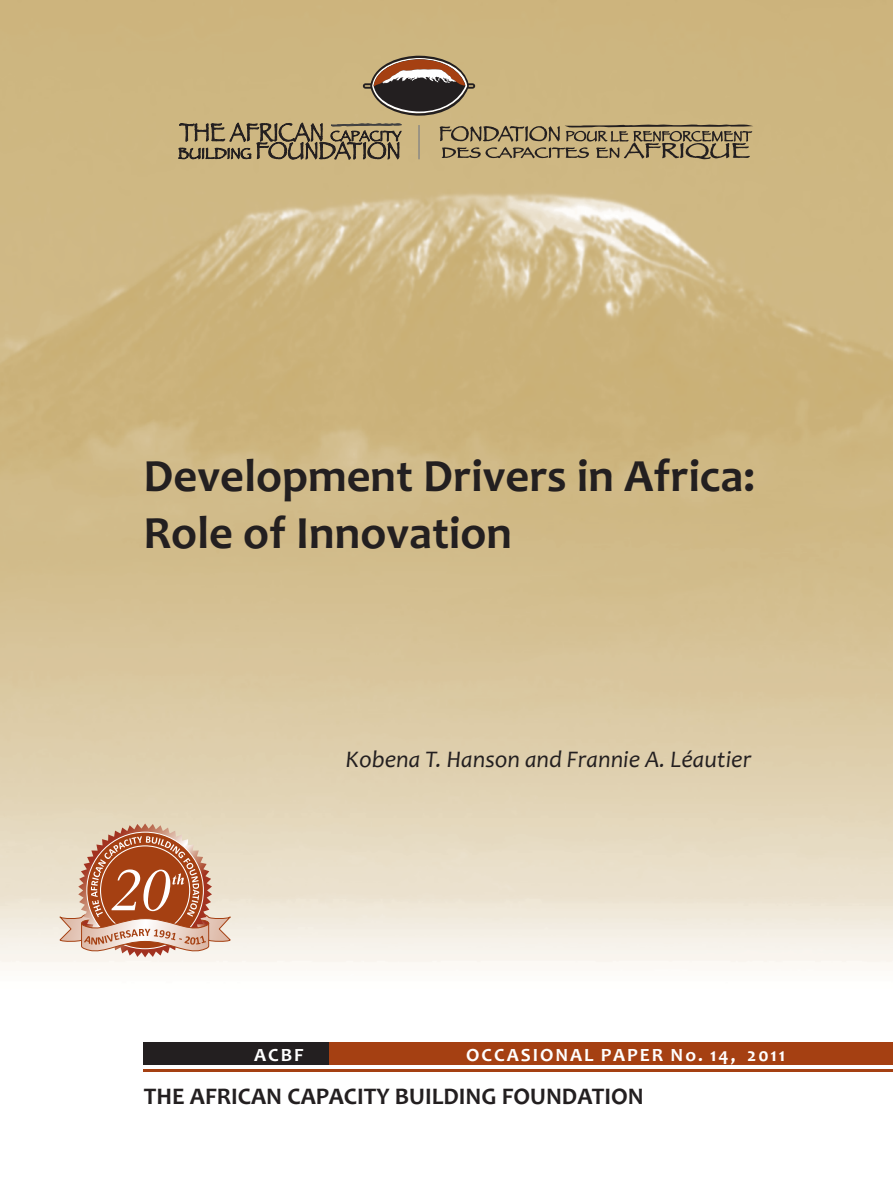
<style>
.page{position:relative;width:893px;height:1190px;background:#fff}
.page>*{position:absolute;margin:0;border:0;box-sizing:border-box;transform-origin:0 0}
.t1{font:700 46.5px/56.8px "Candara";color:#231f20}
.t2{font:700 24px "Candara";color:#231f20}
.t3{font:italic 24px "Candara";color:#231f20}
.t4{font:700 18.9px "Candara";letter-spacing:.1em;color:#fff}
</style>
<div class="page">
<img style="left:0;top:0;width:892px;height:966px">
<svg style="left:178px;top:122px;width:224px;height:44px;background:#9e8d67"></svg>
<svg style="left:363px;top:55px;width:112px;height:61px;background:#87715a"></svg>
<hr style="left:418px;top:125px;width:1px;height:34px;background:#808285">
<svg style="left:439px;top:125px;width:314px;height:34px;background:#9f8d67"></svg>
<svg style="left:49px;top:823px;width:192px;height:143px;background:#d4a991"></svg>
<div style="left:143px;top:1042px;width:190px;height:22px;background:#231f20"></div>
<div style="left:329px;top:1042px;width:563px;height:22px;background:#a54012"></div>
<hr style="left:143px;top:1069px;width:749px;height:2px;background:#a54012">
<p class="t1" style="left:143px;top:454px;width:613px">Development Drivers in Africa:<br>Role of Innovation</p>
<p class="t3" style="left:346px;top:744px;width:407px">Kobena T. Hanson and Frannie A. Léautier</p>
<p class="t4" style="left:254px;top:1048px;width:51px">ACBF</p>
<p class="t4" style="left:466px;top:1048px;width:321px">OCCASIONAL PAPER No. 14, 2011</p>
<p class="t2" style="left:144px;top:1088px;width:501px">THE AFRICAN CAPACITY BUILDING FOUNDATION</p>
</div>
